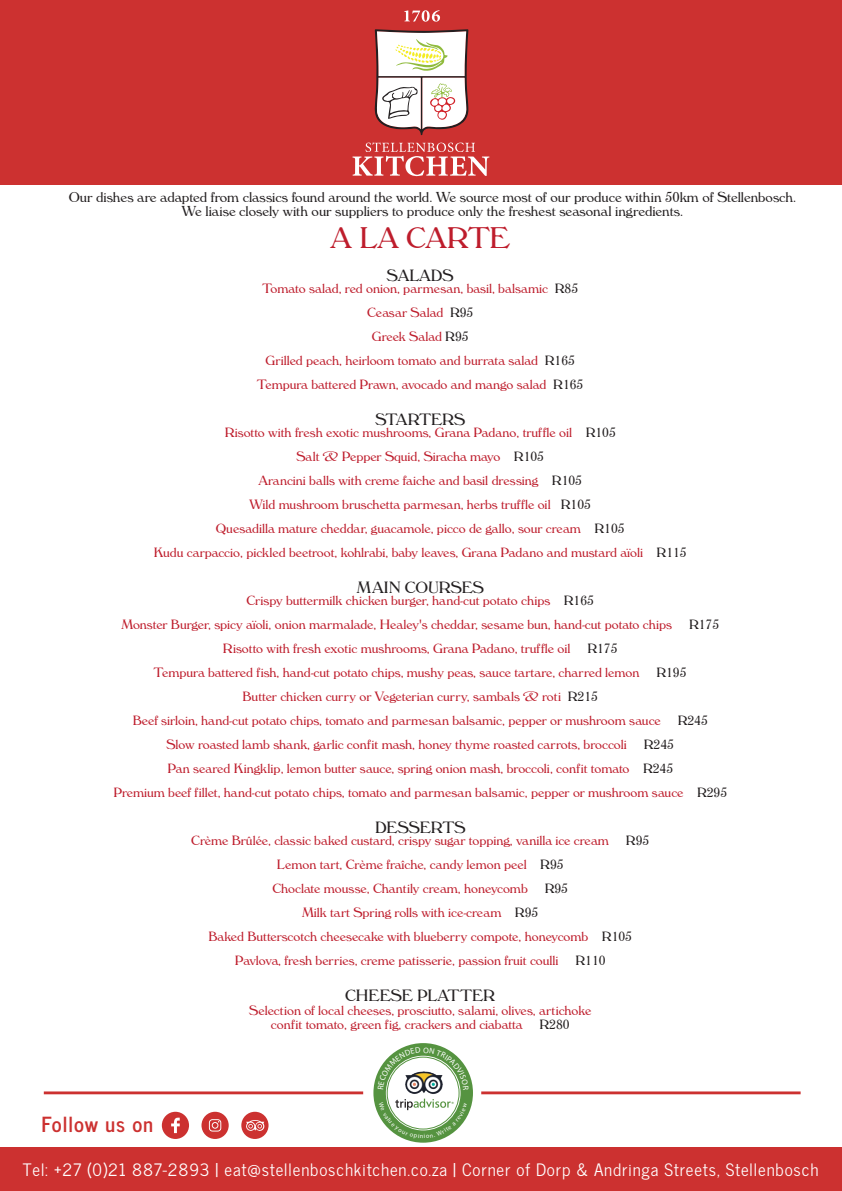
<style>
.page{position:relative;width:842px;height:1191px;background:#fff}
.page>*{position:absolute;margin:0;border:0;box-sizing:border-box;transform-origin:0 0}
.t1{font:31px "Windsor";color:#be1d2c}
.t2{font:700 20.7px "News Cycle";letter-spacing:.05em;color:#cc3130}
.t3{font:17px "News Cycle";letter-spacing:.05em;color:#fff}
.t4{font:17px "Windsor";color:#231f20}
.t5{font:15px/14px "Windsor";color:#231f20;text-align:center}
.t6{font:14px/24px "Windsor";color:#be1d2c;text-align:center}
.t7{font:6.1px "Myriad Pro";color:#559340}
.s1{color:#231f20}
</style>
<div class="page">
<hr style="left:44px;top:1091px;width:757px;height:3px;background:#cc3130">
<div style="left:363px;top:1033px;width:118px;height:119px;background:#fff;border-radius:50%"></div>
<div style="left:0;top:1147px;width:842px;height:44px;background:#cc3130"></div>
<div style="left:162px;top:1111px;width:27px;height:28px;background:#cc3130;border-radius:50%"></div>
<svg style="left:171px;top:1117px;width:9px;height:16px"></svg>
<div style="left:201px;top:1111px;width:28px;height:28px;background:#cc3130;border-radius:50%"></div>
<svg style="left:209px;top:1119px;width:12px;height:12px"></svg>
<div style="left:241px;top:1111px;width:28px;height:28px;background:#cc3130;border-radius:50%"></div>
<svg style="left:246px;top:1120px;width:18px;height:11px"></svg>
<div style="left:0;top:0;width:842px;height:185px;background:#cc3130"></div>
<svg style="left:404px;top:10px;width:36px;height:12px"></svg>
<svg style="left:353px;top:142px;width:136px;height:34px"></svg>
<svg style="left:375px;top:29px;width:93px;height:106px;background:#ddcbc3"></svg>
<svg style="left:373px;top:1043px;width:100px;height:99px"></svg>
<p class="t5" style="left:69px;top:190px;width:729px">Our dishes are adapted from classics found around the world. We source most of our produce within 50km of Stellenbosch.<br>We liaise closely with our suppliers to produce only the freshest seasonal ingredients.</p>
<h1 class="t1" style="left:331px;top:221px;width:181px">A LA CARTE</h1>
<p class="t4" style="left:387px;top:266px;width:68px">SALADS</p>
<p class="t6" style="left:257px;top:276px;width:328px">Tomato salad, red onion, parmesan, basil, balsamic <span class="s1">R85<br></span>Ceasar Salad <span class="s1">R95<br></span>Greek Salad <span class="s1">R95<br></span>Grilled peach, heirloom tomato and burrata salad <span class="s1">R165<br></span>Tempura battered Prawn, avocado and mango salad <span class="s1">R165</span></p>
<p class="t4" style="left:375px;top:410px;width:91px">STARTERS</p>
<p class="t6" style="left:154px;top:420px;width:534px">Risotto with fresh exotic mushrooms, Grana Padano, truffle oil <span class="s1">R105<br></span>Salt &amp; Pepper Squid, Siracha mayo <span class="s1">R105<br></span>Arancini balls with creme faiche and basil dressing <span class="s1">R105<br></span>Wild mushroom bruschetta parmesan, herbs truffle oil <span class="s1">R105<br></span>Quesadilla mature cheddar, guacamole, picco de gallo, sour cream <span class="s1">R105<br></span>Kudu carpaccio, pickled beetroot, kohlrabi, baby leaves, Grana Padano and mustard aïoli <span class="s1">R115</span></p>
<p class="t4" style="left:357px;top:578px;width:129px">MAIN COURSES</p>
<p class="t6" style="left:113px;top:588px;width:615px">Crispy buttermilk chicken burger, hand-cut potato chips <span class="s1">R165<br></span>Monster Burger, spicy aïoli, onion marmalade, Healey's cheddar, sesame bun, hand-cut potato chips <span class="s1">R175<br></span>Risotto with fresh exotic mushrooms, Grana Padano, truffle oil <span class="s1">R175<br></span>Tempura battered fish, hand-cut potato chips, mushy peas, sauce tartare, charred lemon <span class="s1">R195<br></span>Butter chicken curry or Vegeterian curry, sambals &amp; roti <span class="s1">R215<br></span>Beef sirloin, hand-cut potato chips, tomato and parmesan balsamic, pepper or mushroom sauce <span class="s1">R245<br></span>Slow roasted lamb shank, garlic confit mash, honey thyme roasted carrots, broccoli <span class="s1">R245<br></span>Pan seared Kingklip, lemon butter sauce, spring onion mash, broccoli, confit tomato <span class="s1">R245<br></span>Premium beef fillet, hand-cut potato chips, tomato and parmesan balsamic, pepper or mushroom sauce <span class="s1">R295</span></p>
<p class="t4" style="left:375px;top:818px;width:92px">DESSERTS</p>
<p class="t6" style="left:191px;top:828px;width:459px">Crème Brûlée, classic baked custard, crispy sugar topping, vanilla ice cream <span class="s1">R95<br></span>Lemon tart, Crème fraîche, candy lemon peel <span class="s1">R95<br></span>Choclate mousse, Chantily cream, honeycomb <span class="s1">R95<br></span>Milk tart Spring rolls with ice-cream <span class="s1">R95<br></span>Baked Butterscotch cheesecake with blueberry compote, honeycomb <span class="s1">R105<br></span>Pavlova, fresh berries, creme patisserie, passion fruit coulli <span class="s1">R110</span></p>
<p class="t4" style="left:345px;top:986px;width:151px">CHEESE PLATTER</p>
<p class="t6" style="left:249px;top:1003px;width:344px;line-height:14px">Selection of local cheeses, prosciutto, salami, olives, artichoke confit tomato, green fig, crackers and ciabatta <span class="s1">R280</span></p>
<h2 class="t2" style="left:42px;top:1105px;width:113px">Follow us on</h2>
<p class="t7" style="left:452px;top:1100px;width:4px">®</p>
<p class="t3" style="left:23px;top:1155px;width:797px">Tel: +27 (0)21 887-2893 | eat@stellenboschkitchen.co.za | Corner of Dorp &amp; Andringa Streets, Stellenbosch</p>
</div>
